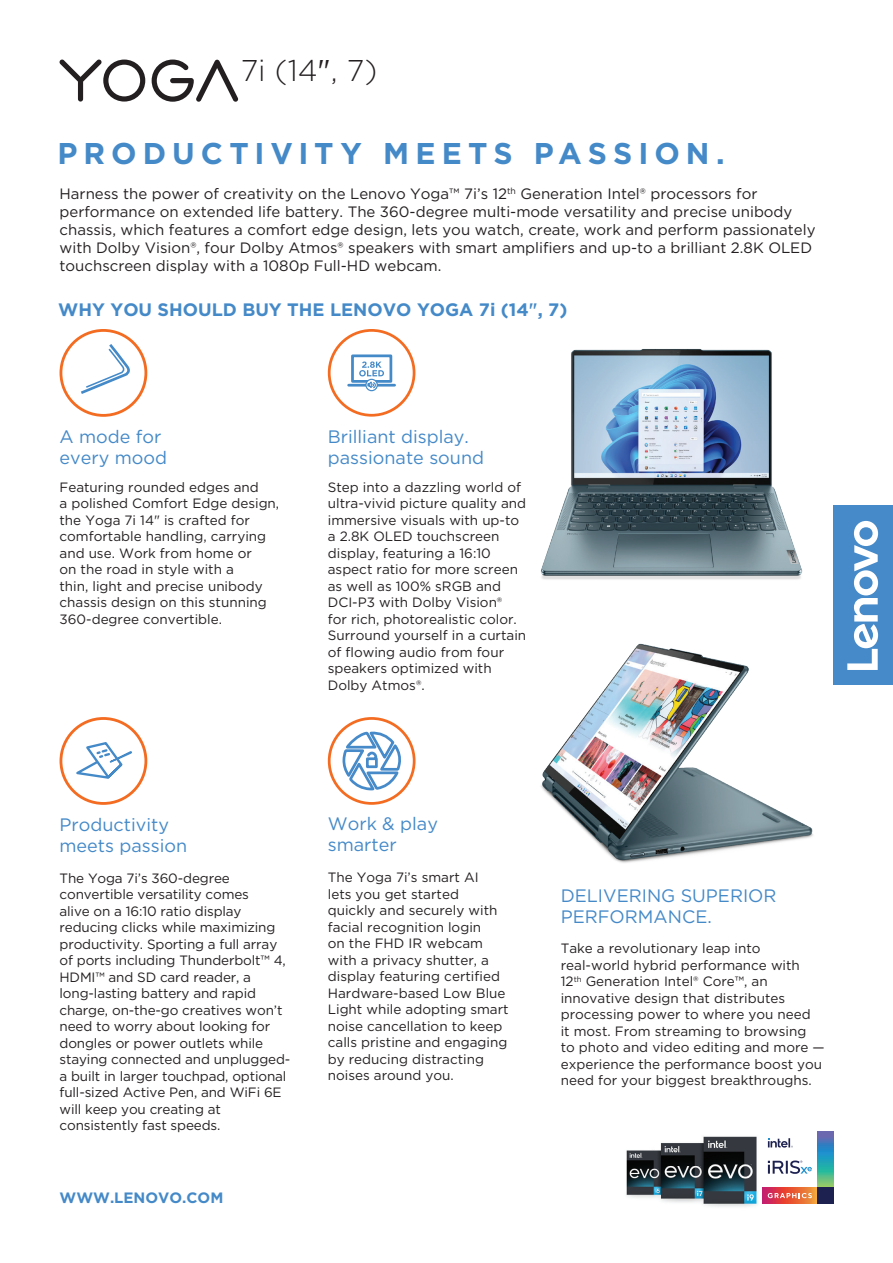
<style>
.page{position:relative;width:893px;height:1263px;background:#fff}
.page>*{position:absolute;margin:0;border:0;box-sizing:border-box;transform-origin:0 0}
.t1{font:700 30px "Gotham";letter-spacing:.2em;color:#4489c8}
.t2{font:300 30px "Gotham";color:#231f20}
.t3{font:18px/21px "Gotham";color:#4489c8}
.t4{font:700 18px "Gotham";color:#4489c8}
.t5{font:15px/18px "Gotham";color:#231f20}
.t6{font:700 15px "Gotham";color:#4489c8}
.t7{font:13.5px/16.5px "Gotham";color:#231f20}
.s1{font-weight:400}
.s2{font-weight:500}
</style>
<div class="page">
<img style="left:541px;top:643px;width:272px;height:220px">
<img style="left:541px;top:349px;width:262px;height:231px">
<svg style="left:59px;top:60px;width:86px;height:42px"></svg>
<svg style="left:152px;top:60px;width:86px;height:42px"></svg>
<div style="left:833px;top:506px;width:60px;height:179px;background:#468ac9"></div>
<svg style="left:847px;top:521px;width:31px;height:149px"></svg>
<div style="left:60px;top:329px;width:87px;height:88px;border:3px solid #f36c21;border-radius:50%"></div>
<svg style="left:81px;top:342px;width:50px;height:52px"></svg>
<div style="left:60px;top:717px;width:87px;height:88px;border:3px solid #f36c21;border-radius:50%"></div>
<svg style="left:76px;top:742px;width:56px;height:37px"></svg>
<div style="left:328px;top:717px;width:87px;height:88px;border:3px solid #f36c21;border-radius:50%"></div>
<svg style="left:341px;top:729px;width:62px;height:62px"></svg>
<div style="left:328px;top:329px;width:88px;height:88px;border:3px solid #f36c21;border-radius:50%"></div>
<div style="left:365px;top:379px;width:13px;height:12px;border:1px solid #4489c8;border-radius:50%"></div>
<svg style="left:347px;top:354px;width:49px;height:35px"></svg>
<svg style="left:817px;top:1132px;width:16px;height:55px"></svg>
<svg style="left:762px;top:1187px;width:55px;height:16px"></svg>
<div style="left:817px;top:1187px;width:16px;height:16px;background:#1d2150"></div>
<svg style="left:768px;top:1193px;width:44px;height:5px"></svg>
<svg style="left:768px;top:1160px;width:44px;height:14px"></svg>
<svg style="left:768px;top:1138px;width:25px;height:9px"></svg>
<img style="left:626px;top:1136px;width:131px;height:71px">
<h1 class="t2" style="left:241px;top:51px;width:138px">7i (14<span class="s1">"</span>, 7)</h1>
<h1 class="t1" style="left:58px;top:133px;width:669px">PRODUCTIVITY MEETS PASSION.</h1>
<p class="t5" style="left:60px;top:184px;width:758px">Harness the power of creativity on the Lenovo Yoga™ 7i’s 12<sup>th</sup> Generation Intel® processors for performance on extended life battery. The 360-degree multi-mode versatility and precise unibody chassis, which features a comfort edge design, lets you watch, create, work and perform passionately with Dolby Vision®, four Dolby Atmos® speakers with smart amplifiers and up-to a brilliant 2.8K OLED touchscreen display with a 1080p Full-HD webcam.</p>
<h2 class="t4" style="left:58px;top:297px;width:511px">WHY YOU SHOULD BUY THE LENOVO YOGA 7i (14<span class="s2">"</span>, 7)</h2>
<h2 class="t3" style="left:60px;top:426px;width:109px">A mode for every mood</h2>
<p class="t7" style="left:60px;top:478px;width:221px">Featuring rounded edges and<br>a polished Comfort Edge design, the Yoga 7i 14" is crafted for comfortable handling, carrying and use. Work from home or<br>on the road in style with a<br>thin, light and precise unibody chassis design on this stunning<br>360-degree convertible.</p>
<h2 class="t3" style="left:328px;top:425px;width:158px;line-height:21.6px">Brilliant display. passionate sound</h2>
<p class="t7" style="left:328px;top:478px;width:200px">Step into a dazzling world of ultra-vivid picture quality and immersive visuals with up-to a 2.8K OLED touchscreen display, featuring a 16:10 aspect ratio for more screen as well as 100% sRGB and<br>DCI-P3 with Dolby Vision®<br>for rich, photorealistic color.<br>Surround yourself in a curtain of flowing audio from four speakers optimized with<br>Dolby Atmos®.</p>
<h2 class="t3" style="left:60px;top:814px;width:129px">Productivity meets passion</h2>
<p class="t7" style="left:60px;top:869px;width:232px">The Yoga 7i’s 360-degree convertible versatility comes<br>alive on a 16:10 ratio display reducing clicks while maximizing productivity. Sporting a full array of ports including Thunderbolt™ 4,<br>HDMI™ and SD card reader, a long-lasting battery and rapid charge, on-the-go creatives won’t need to worry about looking for dongles or power outlets while staying connected and unplugged&shy;a built in larger touchpad, optional full-sized Active Pen, and WiFi 6E will keep you creating at consistently fast speeds.</p>
<p class="t6" style="left:60px;top:1188px;width:165px">WWW.LENOVO.COM</p>
<h2 class="t3" style="left:328px;top:813px;width:112px">Work &amp; play smarter</h2>
<p class="t7" style="left:328px;top:869px;width:182px">The Yoga 7i’s smart AI<br>lets you get started quickly and securely with facial recognition login<br>on the FHD IR webcam with a privacy shutter, a display featuring certified<br>Hardware-based Low Blue<br>Light while adopting smart noise cancellation to keep calls pristine and engaging by reducing distracting noises around you.</p>
<h2 class="t3" style="left:561px;top:885px;width:217px">DELIVERING SUPERIOR<br>PERFORMANCE.</h2>
<p class="t7" style="left:561px;top:940px;width:265px">Take a revolutionary leap into real-world hybrid performance with<br>12<sup>th</sup> Generation Intel® Core™, an innovative design that distributes processing power to where you need<br>it most. From streaming to browsing<br>to photo and video editing and more — experience the performance boost you need for your biggest breakthroughs.</p>
</div>
